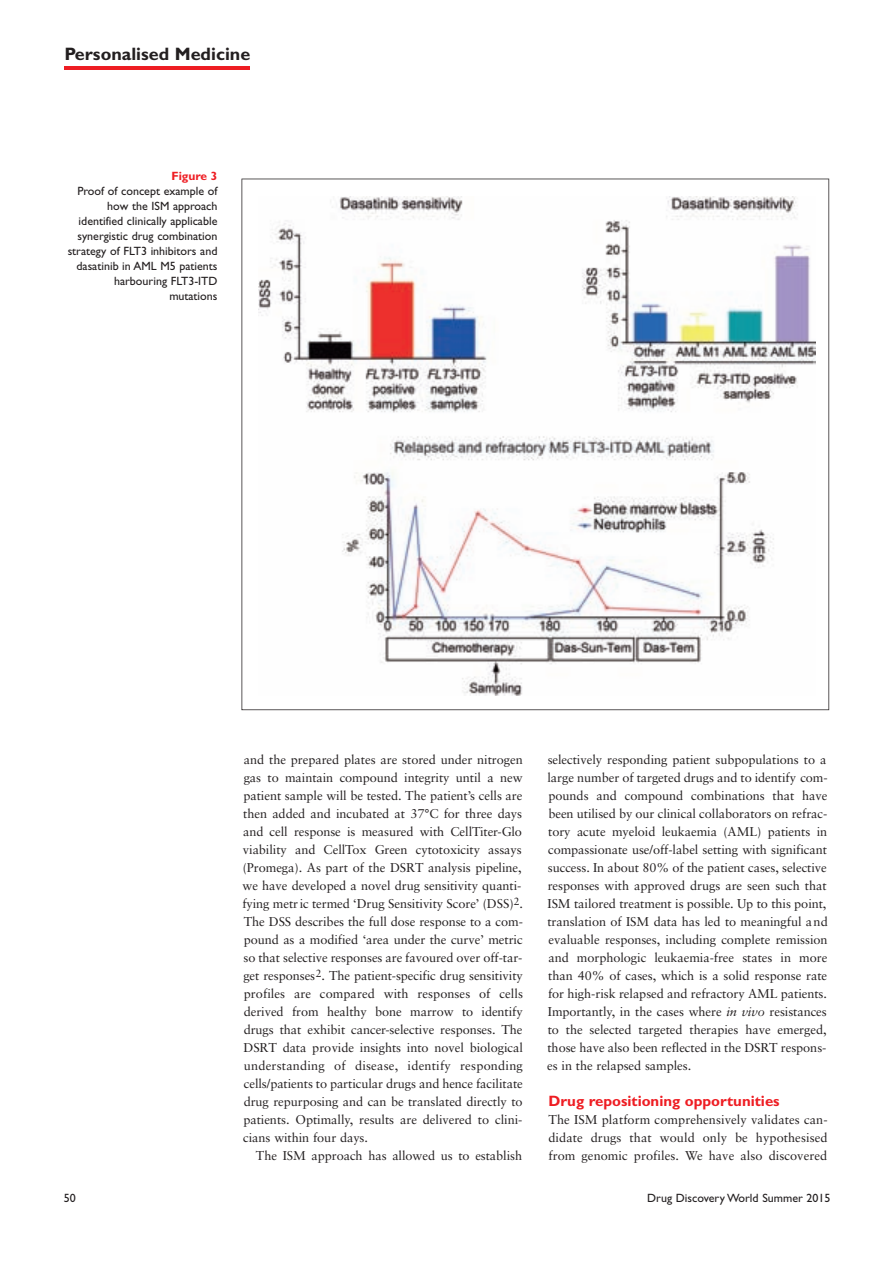
<style>
.page{position:relative;width:893px;height:1263px;background:#fff}
.page>*{position:absolute;margin:0;border:0;box-sizing:border-box;transform-origin:0 0}
.t1{font:700 18px "Gill Sans";color:#231f20}
.t2{font:700 15px "Gill Sans";color:#ee1d23}
.t3{font:12.75px/18px "Sabon";letter-spacing:-.005em;color:#231f20;text-align:justify}
.t4{font:12px/15px "Gill Sans";color:#231f20;text-align:right}
.t5{font:700 12px "Gill Sans";color:#ee1d23}
.s1{font-style:italic}
</style>
<div class="page">
<hr style="left:65px;top:67px;width:185px;height:3px;background:#ee1d23">
<svg style="left:242px;top:179px;width:587px;height:531px"></svg>
<h1 class="t1" style="left:65px;top:47px;width:187px">Personalised Medicine</h1>
<p class="t5" style="left:171px;top:171px;width:48px">Figure 3</p>
<p class="t4" style="left:68px;top:184px;width:151px">Proof of concept example of how the ISM approach identified clinically applicable synergistic drug combination strategy of FLT3 inhibitors and dasatinib in AML M5 patients harbouring FLT3-ITD mutations</p>
<p class="t3" style="left:242px;top:752px;width:282px">and the prepared plates are stored under nitrogen gas to maintain compound integrity until a new patient sample will be tested. The patient’s cells are then added and incubated at 37°C for three days and cell response is measured with CellTiter-Glo viability and CellTox Green cytotoxicity assays (Promega). As part of the DSRT analysis pipeline, we have developed a novel drug sensitivity quanti&shy;fying metric termed ‘Drug Sensitivity Score’ (DSS)<sup>2</sup>.<br>The DSS describes the full dose response to a com&shy;pound as a modified ‘area under the curve’ metric so that selective responses are favoured over off-tar&shy;get responses<sup>2</sup>. The patient-specific drug sensitivity profiles are compared with responses of cells derived from healthy bone marrow to identify drugs that exhibit cancer-selective responses. The DSRT data provide insights into novel biological understanding of disease, identify responding cells/patients to particular drugs and hence facilitate drug repurposing and can be translated directly to patients. Optimally, results are delivered to clini&shy;cians within four days.</p>
<p class="t3" style="left:256px;top:1148px;width:268px">The ISM approach has allowed us to establish</p>
<p class="t3" style="left:547px;top:752px;width:282px">selectively responding patient subpopulations to a large number of targeted drugs and to identify com&shy;pounds and compound combinations that have been utilised by our clinical collaborators on refrac&shy;tory acute myeloid leukaemia (AML) patients in compassionate use/off-label setting with significant success. In about 80% of the patient cases, selective responses with approved drugs are seen such that ISM tailored treatment is possible. Up to this point, translation of ISM data has led to meaningful and evaluable responses, including complete remission and morphologic leukaemia-free states in more than 40% of cases, which is a solid response rate for high-risk relapsed and refractory AML patients.<br>Importantly, in the cases where <span class="s1">in vivo</span> resistances to the selected targeted therapies have emerged, those have also been reflected in the DSRT respons&shy;es in the relapsed samples.</p>
<p class="t2" style="left:549px;top:1095px;width:233px">Drug repositioning opportunities</p>
<p class="t3" style="left:548px;top:1112px;width:281px">The ISM platform comprehensively validates can&shy;didate drugs that would only be hypothesised from genomic profiles. We have also discovered</p>
<p class="t4" style="left:64px;top:1191px;width:13px">50</p>
<p class="t4" style="left:647px;top:1191px;width:185px">Drug Discovery World Summer 2015</p>
</div>
